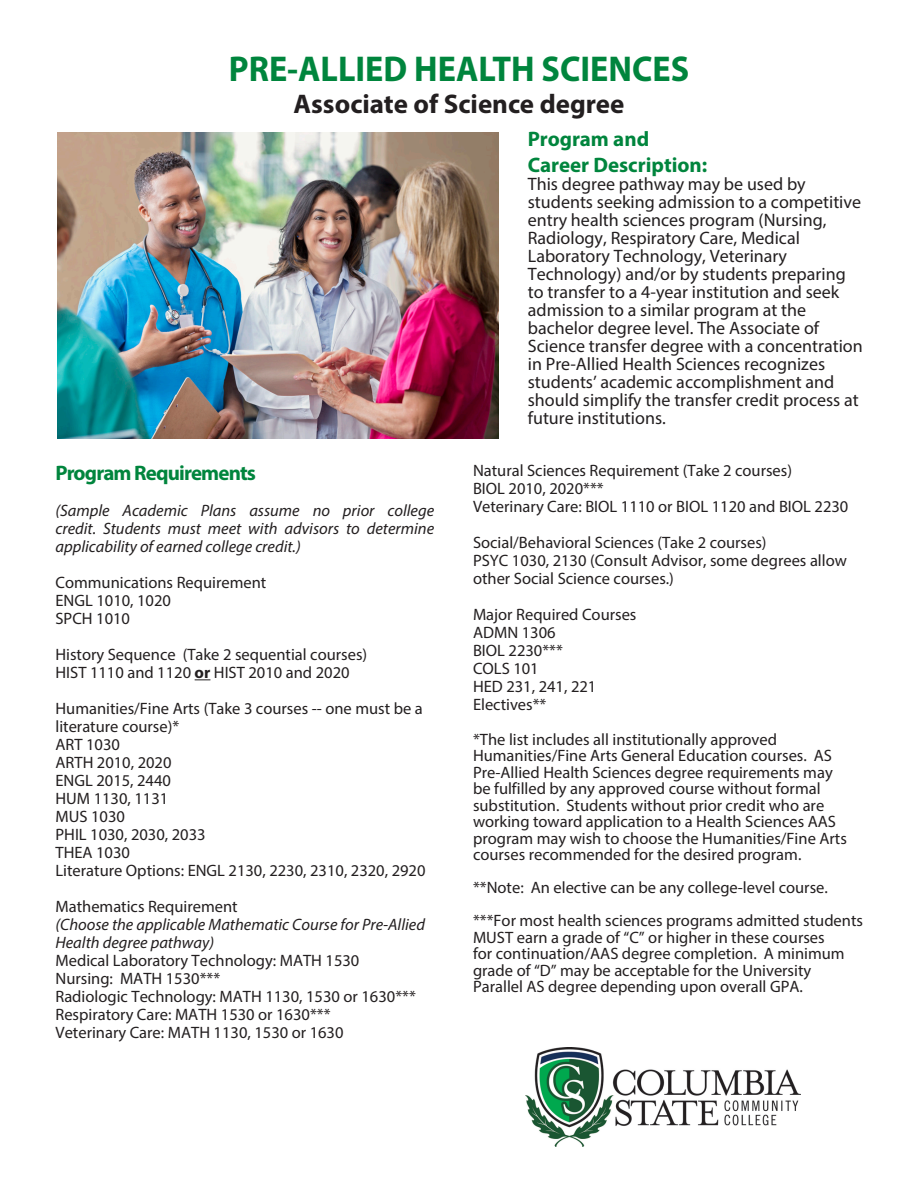
<style>
.page{position:relative;width:918px;height:1188px;background:#fff}
.page>*{position:absolute;margin:0;border:0;box-sizing:border-box;transform-origin:0 0}
.t1{font:700 36px "Myriad Pro";color:#00853d;scale:.95 1}
.t2{font:700 27px "Myriad Pro";color:#231f20}
.t3{font:700 21px "Myriad Pro";letter-spacing:-.01em;color:#00853d}
.t4{font:700 21px "Myriad Pro";letter-spacing:-.04em;color:#00853d}
.t5{font:18px/18px "Myriad Pro";color:#231f20}
.t6{font:16.5px/16.5px "Myriad Pro";color:#231f20}
.t7{font:italic 16.5px/18px "Myriad Pro";color:#231f20;text-align:justify}
.s1{font-weight:700}
</style>
<div class="page">
<img style="left:526px;top:1048px;width:275px;height:98px">
<img style="left:58px;top:133px;width:441px;height:305px">
<svg style="left:195px;top:679px;width:15px;height:1px"></svg>
<p class="t1" style="left:229px;top:45px;width:486px">PRE-ALLIED HEALTH SCIENCES</p>
<p class="t2" style="left:294px;top:87px;width:332px">Associate of Science degree</p>
<p class="t3" style="left:528px;top:126px;width:123px">Program and</p>
<p class="t3" style="left:528px;top:151px;width:181px">Career Description:</p>
<p class="t5" style="left:528px;top:174px;width:336px">This degree pathway may be used by students seeking admission to a competitive entry health sciences program (Nursing, Radiology, Respiratory Care, Medical Laboratory Technology, Veterinary Technology) and/or by students preparing to transfer to a 4-year institution and seek admission to a similar program at the bachelor degree level. The Associate of Science transfer degree with a concentration in Pre-Allied Health Sciences recognizes students’ academic accomplishment and should simplify the transfer credit process at future institutions.</p>
<p class="t4" style="left:56px;top:459px;width:202px">Program Requirements</p>
<p class="t7" style="left:56px;top:501px;width:380px">(Sample Academic Plans assume no prior college credit. Students must meet with advisors to determine applicability of earned college credit.)</p>
<p class="t6" style="left:56px;top:574px;width:212px">Communications Requirement</p>
<p class="t6" style="left:56px;top:592px;width:117px">ENGL 1010, 1020</p>
<p class="t6" style="left:56px;top:610px;width:76px">SPCH 1010</p>
<p class="t6" style="left:56px;top:646px;width:313px">History Sequence (Take 2 sequential courses)</p>
<p class="t6" style="left:56px;top:664px;width:296px">HIST 1110 and 1120 <span class="s1">or</span> HIST 2010 and 2020</p>
<p class="t6" style="left:56px;top:699px;width:369px;line-height:18px">Humanities/Fine Arts (Take 3 courses -- one must be a literature course)*</p>
<p class="t6" style="left:56px;top:736px;width:66px">ART 1030</p>
<p class="t6" style="left:56px;top:754px;width:118px">ARTH 2010, 2020</p>
<p class="t6" style="left:56px;top:772px;width:117px">ENGL 2015, 2440</p>
<p class="t6" style="left:56px;top:790px;width:114px">HUM 1130, 1131</p>
<p class="t6" style="left:56px;top:808px;width:71px">MUS 1030</p>
<p class="t6" style="left:56px;top:826px;width:152px">PHIL 1030, 2030, 2033</p>
<p class="t6" style="left:56px;top:844px;width:76px">THEA 1030</p>
<p class="t6" style="left:56px;top:862px;width:372px">Literature Options: ENGL 2130, 2230, 2310, 2320, 2920</p>
<p class="t6" style="left:56px;top:898px;width:184px">Mathematics Requirement</p>
<p class="t7" style="left:56px;top:915px;width:371px">(Choose the applicable Mathematic Course for Pre-Allied<br>Health degree pathway)</p>
<p class="t6" style="left:56px;top:952px;width:305px">Medical Laboratory Technology: MATH 1530</p>
<p class="t6" style="left:56px;top:970px;width:166px">Nursing: MATH 1530***</p>
<p class="t6" style="left:56px;top:988px;width:362px">Radiologic Technology: MATH 1130, 1530 or 1630***</p>
<p class="t6" style="left:56px;top:1006px;width:277px">Respiratory Care: MATH 1530 or 1630***</p>
<p class="t6" style="left:56px;top:1024px;width:290px">Veterinary Care: MATH 1130, 1530 or 1630</p>
<p class="t6" style="left:473px;top:462px;width:321px">Natural Sciences Requirement (Take 2 courses)</p>
<p class="t6" style="left:473px;top:480px;width:132px">BIOL 2010, 2020***</p>
<p class="t6" style="left:473px;top:498px;width:377px">Veterinary Care: BIOL 1110 or BIOL 1120 and BIOL 2230</p>
<p class="t6" style="left:473px;top:534px;width:295px">Social/Behavioral Sciences (Take 2 courses)</p>
<p class="t6" style="left:473px;top:551px;width:375px;line-height:18px">PSYC 1030, 2130 (Consult Advisor, some degrees allow other Social Science courses.)</p>
<p class="t6" style="left:473px;top:606px;width:165px">Major Required Courses</p>
<p class="t6" style="left:473px;top:624px;width:84px">ADMN 1306</p>
<p class="t6" style="left:473px;top:642px;width:91px">BIOL 2230***</p>
<p class="t6" style="left:473px;top:660px;width:67px">COLS 101</p>
<p class="t6" style="left:473px;top:678px;width:125px">HED 231, 241, 221</p>
<p class="t6" style="left:473px;top:696px;width:75px">Electives**</p>
<p class="t6" style="left:473px;top:731px;width:375px">*The list includes all institutionally approved Humanities/Fine Arts General Education courses. AS Pre-Allied Health Sciences degree requirements may be fulfilled by any approved course without formal substitution. Students without prior credit who are working toward application to a Health Sciences AAS program may wish to choose the Humanities/Fine Arts courses recommended for the desired program.</p>
<p class="t6" style="left:473px;top:879px;width:356px">**Note: An elective can be any college-level course.</p>
<p class="t6" style="left:473px;top:912px;width:392px">***For most health sciences programs admitted students MUST earn a grade of “C” or higher in these courses<br>for continuation/AAS degree completion. A minimum grade of “D” may be acceptable for the University Parallel AS degree depending upon overall GPA.</p>
</div>
